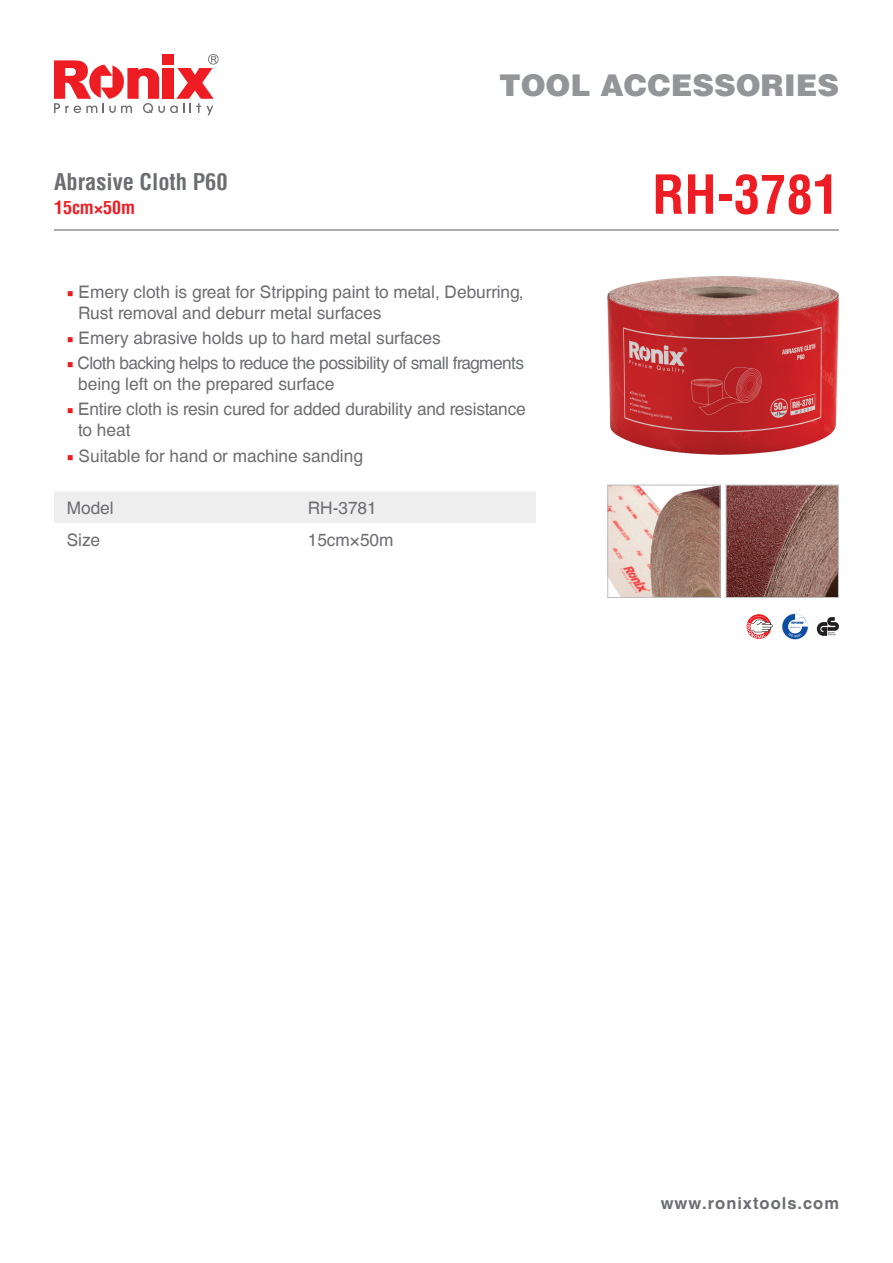
<style>
.page{position:relative;width:893px;height:1263px;background:#fff}
.page>*{position:absolute;margin:0;border:0;box-sizing:border-box;transform-origin:0 0}
.t1{font:700 condensed 52.5px "Helvetica LT";color:#ee1d23}
.t2{font:900 30px "Helvetica LT";color:#939598}
.t3{font:700 condensed 22.5px "Helvetica LT";color:#6c6d70}
.t4{font:700 condensed 18px "Helvetica LT";color:#ee1d23}
.t5{font:17.25px/21px "Helvetica CE";color:#6c6d70}
.t6{font:17.25px/21px "Helvetica CE";letter-spacing:-.03em;color:#6c6d70}
.t7{font:700 16.5px "Helvetica CE";letter-spacing:.06em;color:#6c6d70}
.s1{font-family:"Minion Pro";color:#ee1d23}
</style>
<div class="page">
<svg style="left:54px;top:54px;width:165px;height:61px"></svg>
<div style="left:163px;top:54px;width:11px;height:11px;background:#ee1d23"></div>
<div style="left:54px;top:492px;width:482px;height:31px;background:#eeeeef"></div>
<hr style="left:54px;top:229px;width:785px;height:2px;background:#6c6d70">
<img style="left:607px;top:277px;width:232px;height:178px">
<img style="left:609px;top:487px;width:110px;height:109px">
<div style="left:607px;top:485px;width:114px;height:113px;border:1px solid #bcbdc0"></div>
<img style="left:728px;top:487px;width:109px;height:109px">
<div style="left:726px;top:485px;width:113px;height:113px;border:1px solid #bcbdc0"></div>
<svg style="left:782px;top:613px;width:26px;height:27px"></svg>
<svg style="left:782px;top:614px;width:26px;height:25px"></svg>
<svg style="left:746px;top:614px;width:27px;height:25px"></svg>
<svg style="left:817px;top:617px;width:22px;height:19px"></svg>
<h3 class="t3" style="left:54px;top:167px;width:175px">Abrasive Cloth P60</h3>
<p class="t4" style="left:54px;top:196px;width:82px">15cm×50m</p>
<h2 class="t2" style="left:499px;top:65px;width:341px">TOOL ACCESSORIES</h2>
<h1 class="t1" style="left:652px;top:162px;width:188px">RH-3781</h1>
<p class="t5" style="left:78px;top:281px;width:447px;text-indent:-11px"><span class="s1">■</span> Emery cloth is great for Stripping paint to metal, Deburring,<br>Rust removal and deburr metal surfaces</p>
<p class="t5" style="left:67px;top:328px;width:375px"><span class="s1">■</span> Emery abrasive holds up to hard metal surfaces</p>
<p class="t6" style="left:78px;top:353px;width:447px;text-indent:-11px"><span class="s1">■</span> Cloth backing helps to reduce the possibility of small fragments being left on the prepared surface</p>
<p class="t5" style="left:78px;top:399px;width:449px;text-indent:-11px"><span class="s1">■</span> Entire cloth is resin cured for added durability and resistance to heat</p>
<p class="t5" style="left:67px;top:445px;width:298px"><span class="s1">■</span> Suitable for hand or machine sanding</p>
<p class="t5" style="left:67px;top:497px;width:48px">Model</p>
<p class="t5" style="left:308px;top:497px;width:71px">RH-3781</p>
<p class="t5" style="left:67px;top:529px;width:35px">Size</p>
<p class="t5" style="left:308px;top:529px;width:87px">15cm×50m</p>
<p class="t7" style="left:661px;top:1193px;width:180px">www.ronixtools.com</p>
</div>
